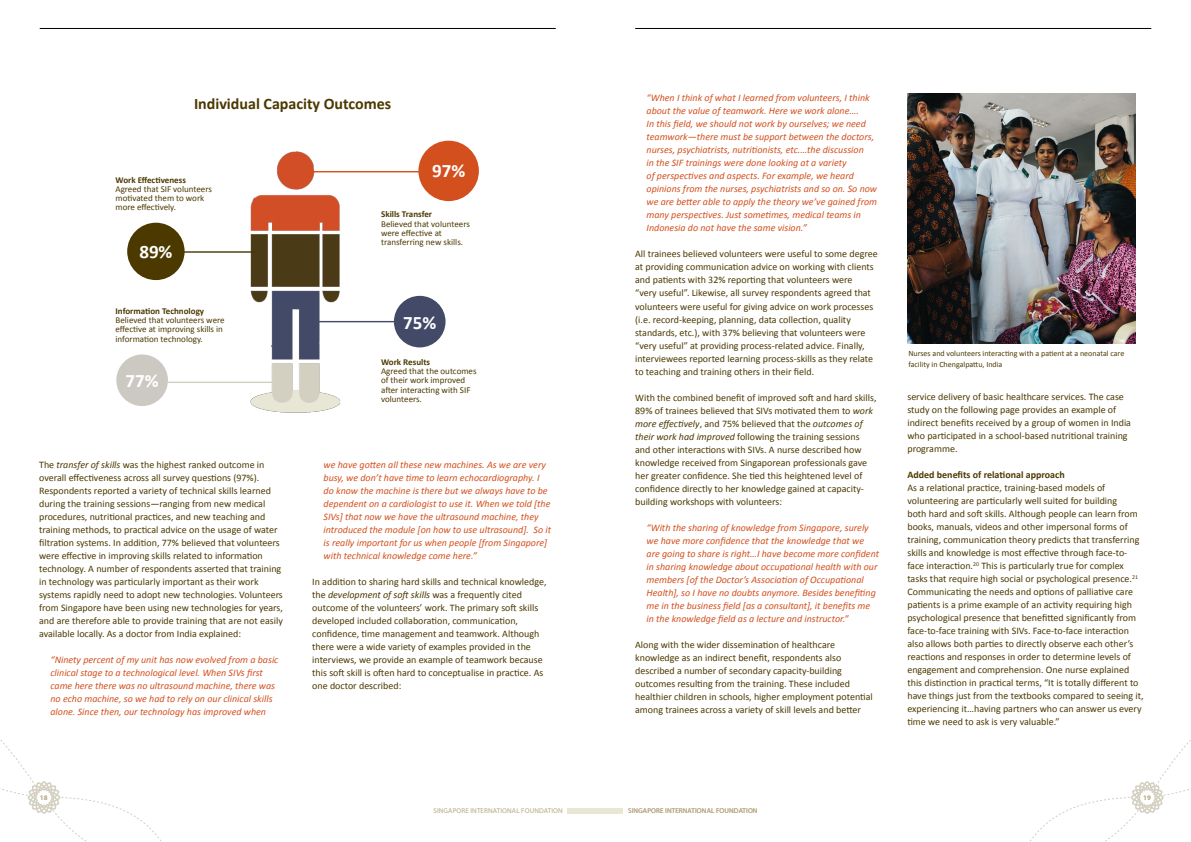
<style>
.page{position:relative;width:1191px;height:842px;background:#fff}
.page>*{position:absolute;margin:0;border:0;box-sizing:border-box;transform-origin:0 0}
.t1{font:700 19px "Calibri";color:#fff}
.t2{font:700 16px "Calibri";color:#4b3900}
.t3{font:10px/13px "Calibri";color:#4b3900}
.t4{font:italic 10px/13px "Calibri";color:#d34f1d}
.t5{font:700 10px "Calibri";color:#4b3900}
.t6{font:9px/9.2px "Calibri";color:#4b3900}
.t7{font:700 9px "Calibri";color:#4b3900}
.t8{font:8px/11px "Calibri";color:#4b3900}
.t9{font:7px "Myriad Pro";letter-spacing:.02em;color:#b5a581}
.t10{font:700 7px "Myriad Pro";color:#b5a581}
.s1{font-style:italic}
</style>
<div class="page">
<svg style="left:1030px;top:739px;width:161px;height:103px"></svg>
<svg style="left:0;top:740px;width:162px;height:102px"></svg>
<hr style="left:40px;top:28px;width:516px;height:1px;background:#000">
<hr style="left:635px;top:28px;width:516px;height:1px;background:#000">
<img style="left:195px;top:151px;width:195px;height:262px">
<div style="left:567px;top:808px;width:55px;height:6px;background:#e8e6d4"></div>
<div style="left:127px;top:223px;width:58px;height:57px;background:#4b3900;border-radius:50%"></div>
<div style="left:418px;top:141px;width:61px;height:60px;background:#d34f1d;border-radius:50%"></div>
<hr style="left:309px;top:321px;width:89px;height:1px;background:#424a68">
<hr style="left:175px;top:251px;width:82px;height:2px;background:#4b3900">
<hr style="left:309px;top:171px;width:110px;height:1px;background:#d34f1d">
<div style="left:394px;top:296px;width:51px;height:51px;background:#424a68;border-radius:50%"></div>
<div style="left:116px;top:354px;width:52px;height:52px;background:#cbc9c1;border-radius:50%"></div>
<hr style="left:166px;top:382px;width:109px;height:1px;background:#d3cfc2">
<img style="left:907px;top:94px;width:228px;height:249px">
<h2 class="t2" style="left:194px;top:94px;width:199px">Individual Capacity Outcomes</h2>
<p class="t7" style="left:115px;top:174px;width:72px">Work Effectiveness</p>
<p class="t6" style="left:115px;top:184px;width:98px">Agreed that SIF volunteers motivated them to work more effectively.</p>
<h1 class="t1" style="left:139px;top:239px;width:35px">89%</h1>
<p class="t7" style="left:115px;top:305px;width:90px">Information Technology</p>
<p class="t6" style="left:115px;top:316px;width:111px">Believed that volunteers were effective at improving skills in information technology.</p>
<h1 class="t1" style="left:126px;top:369px;width:35px">77%</h1>
<p class="t3" style="left:39px;top:458px;width:245px">The <span class="s1">transfer of skills</span> was the highest ranked outcome in overall effectiveness across all survey questions (97%).<br>Respondents reported a variety of technical skills learned during the training sessions—ranging from new medical procedures, nutritional practices, and new teaching and training methods, to practical advice on the usage of water filtration systems. In addition, 77% believed that volunteers were effective in improving skills related to information technology. A number of respondents asserted that training in technology was particularly important as their work systems rapidly need to adopt new technologies. Volunteers from Singapore have been using new technologies for years, and are therefore able to provide training that are not easily available locally. As a doctor from India explained:</p>
<p class="t4" style="left:50px;top:653px;width:229px">“Ninety percent of my unit has now evolved from a basic clinical stage to a technological level. When SIVs first came here there was no ultrasound machine, there was no echo machine, so we had to rely on our clinical skills alone. Since then, our technology has improved when</p>
<h1 class="t1" style="left:432px;top:158px;width:35px">97%</h1>
<p class="t7" style="left:381px;top:209px;width:53px">Skills Transfer</p>
<p class="t6" style="left:381px;top:219px;width:90px">Believed that volunteers were effective at transferring new skills.</p>
<h1 class="t1" style="left:403px;top:310px;width:35px">75%</h1>
<p class="t7" style="left:381px;top:356px;width:51px">Work Results</p>
<p class="t6" style="left:381px;top:367px;width:97px">Agreed that the outcomes of their work improved after interacting with SIF volunteers.</p>
<p class="t4" style="left:323px;top:458px;width:229px">we have gotten all these new machines. As we are very busy, we don’t have time to learn echocardiography. I do know the machine is there but we always have to be dependent on a cardiologist to use it. When we told [the SIVs] that now we have the ultrasound machine, they introduced the module [on how to use ultrasound]. So it is really important for us when people [from Singapore] with technical knowledge come here.”</p>
<p class="t3" style="left:312px;top:575px;width:236px">In addition to sharing hard skills and technical knowledge, the <span class="s1">development of soft skills</span> was a frequently cited outcome of the volunteers’ work. The primary soft skills developed included collaboration, communication, confidence, time management and teamwork. Although there were a wide variety of examples provided in the interviews, we provide an example of teamwork because this soft skill is often hard to conceptualise in practice. As one doctor described:</p>
<p class="t4" style="left:646px;top:91px;width:232px">“When I think of what I learned from volunteers, I think about the value of teamwork. Here we work alone….<br>In this field, we should not work by ourselves; we need teamwork—there must be support between the doctors, nurses, psychiatrists, nutritionists, etc.…the discussion<br>in the SIF trainings were done looking at a variety<br>of perspectives and aspects. For example, we heard opinions from the nurses, psychiatrists and so on. So now we are better able to apply the theory we’ve gained from many perspectives. Just sometimes, medical teams in Indonesia do not have the same vision.”</p>
<p class="t3" style="left:635px;top:248px;width:244px">All trainees believed volunteers were useful to some degree at providing communication advice on working with clients and patients with 32% reporting that volunteers were<br>“very useful”. Likewise, all survey respondents agreed that volunteers were useful for giving advice on work processes (i.e. record-keeping, planning, data collection, quality standards, etc.), with 37% believing that volunteers were “very useful” at providing process-related advice. Finally, interviewees reported learning process-skills as they relate to teaching and training others in their field.</p>
<p class="t3" style="left:635px;top:391px;width:243px">With the combined benefit of improved soft and hard skills, 89% of trainees believed that SIVs motivated them to <span class="s1">work more effectively</span>, and 75% believed that the <span class="s1">outcomes of their work had improved</span> following the training sessions and other interactions with SIVs. A nurse described how knowledge received from Singaporean professionals gave her greater confidence. She tied this heightened level of confidence directly to her knowledge gained at capacity&shy;building workshops with volunteers:</p>
<p class="t4" style="left:646px;top:520px;width:234px">“With the sharing of knowledge from Singapore, surely we have more confidence that the knowledge that we are going to share is right…I have become more confident in sharing knowledge about occupational health with our members [of the Doctor’s Association of Occupational Health], so I have no doubts anymore. Besides benefiting me in the business field [as a consultant], it benefits me in the knowledge field as a lecture and instructor.”</p>
<p class="t3" style="left:635px;top:638px;width:239px">Along with the wider dissemination of healthcare knowledge as an indirect benefit, respondents also described a number of secondary capacity-building outcomes resulting from the training. These included healthier children in schools, higher employment potential among trainees across a variety of skill levels and better</p>
<p class="t8" style="left:908px;top:348px;width:217px">Nurses and volunteers interacting with a patient at a neonatal care facility in Chengalpattu, India</p>
<p class="t3" style="left:907px;top:390px;width:225px">service delivery of basic healthcare services. The case study on the following page provides an example of indirect benefits received by a group of women in India who participated in a school-based nutritional training programme.</p>
<p class="t5" style="left:907px;top:468px;width:159px">Added benefits of relational approach</p>
<p class="t3" style="left:907px;top:481px;width:238px">As a relational practice, training-based models of volunteering are particularly well suited for building<br>both hard and soft skills. Although people can learn from books, manuals, videos and other impersonal forms of training, communication theory predicts that transferring skills and knowledge is most effective through face-to&shy;face interaction.<sup>20</sup> This is particularly true for complex tasks that require high social or psychological presence.<sup>21<br></sup>Communicating the needs and options of palliative care patients is a prime example of an activity requiring high psychological presence that benefitted significantly from face-to-face training with SIVs. Face-to-face interaction also allows both parties to directly observe each other’s reactions and responses in order to determine levels of engagement and comprehension. One nurse explained this distinction in practical terms, “It is totally different to have things just from the textbooks compared to seeing it, experiencing it…having partners who can answer us every time we need to ask is very valuable.”</p>
<p class="t10" style="left:40px;top:793px;width:9px">18</p>
<p class="t10" style="left:1143px;top:793px;width:9px">19</p>
<p class="t9" style="left:628px;top:807px;width:131px">SINGAPORE INTERNATIONAL FOUNDATION</p>
<p class="t9" style="left:433px;top:807px;width:131px">SINGAPORE INTERNATIONAL FOUNDATION</p>
</div>
